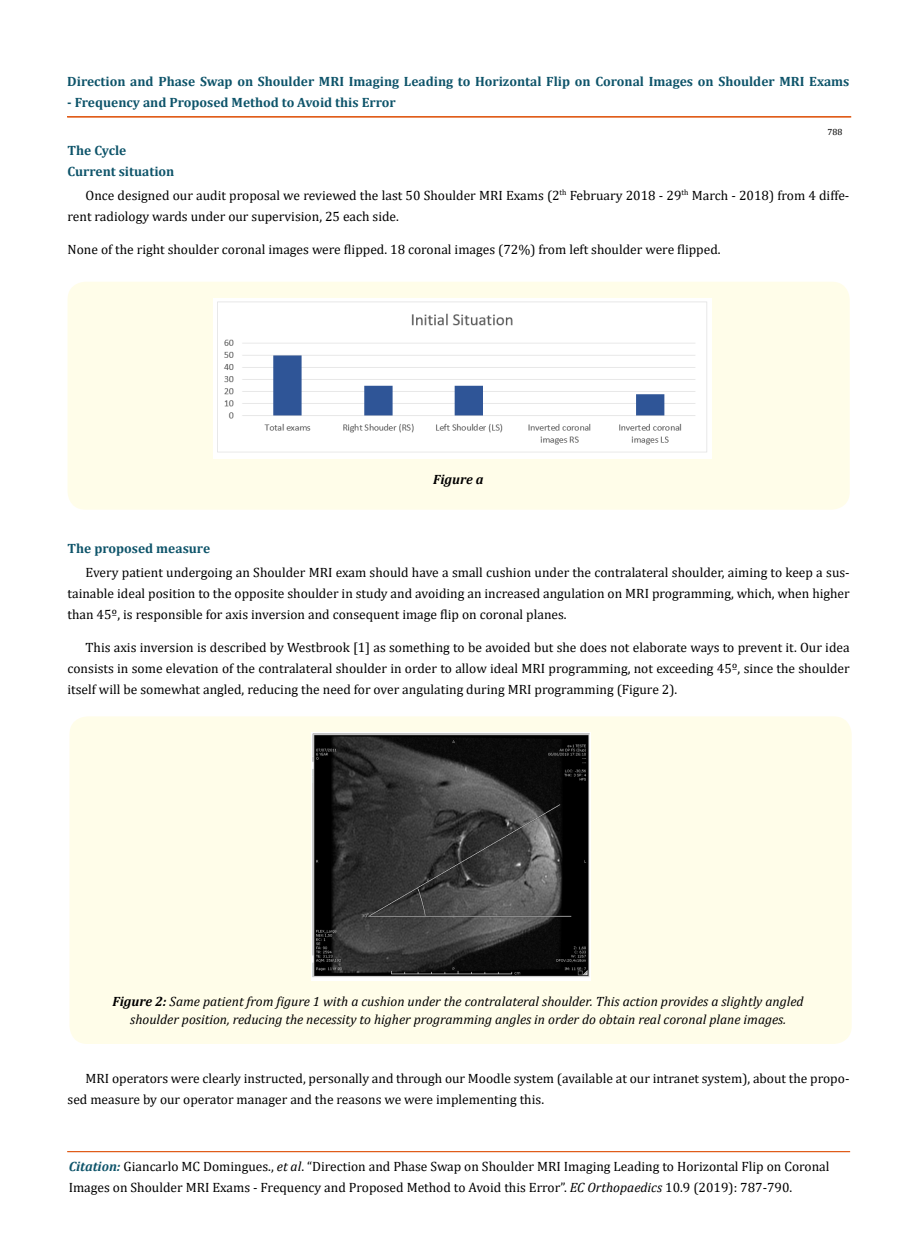
<style>
.page{position:relative;width:917px;height:1260px;background:#fff}
.page>*{position:absolute;margin:0;border:0;box-sizing:border-box;transform-origin:0 0}
.t1{font:13.5px/21px "Cambria";color:#000}
.t2{font:italic 13.5px/18px "Cambria";color:#000;text-align:center}
.t3{font:700 13.5px/21px "Cambria";color:#0e546a}
.t4{font:italic 700 13.5px "Cambria";color:#000}
.t5{font:9px "Cambria";color:#000}
.s1{font-weight:700}
.s2{font-weight:700;font-style:italic;color:#0e546a}
.s3{font-style:italic}
</style>
<div class="page">
<hr style="left:68px;top:117px;width:782px;height:1px;background:#e05d1a">
<div style="left:67px;top:116px;width:783px;height:1px;border:1px solid #e05d1a"></div>
<hr style="left:68px;top:1152px;width:781px;height:1px;background:#e05d1a">
<div style="left:68px;top:1151px;width:781px;height:1px;border:1px solid #e05d1a"></div>
<div style="left:68px;top:282px;width:781px;height:228px;background:#fffde9;border-radius:18px"></div>
<img style="left:214px;top:299px;width:498px;height:160px">
<div style="left:69px;top:716px;width:782px;height:328px;background:#fffde9;border-radius:18px"></div>
<img style="left:312px;top:732px;width:278px;height:249px">
<p class="t3" style="left:67px;top:70px;width:783px">Direction and Phase Swap on Shoulder MRI Imaging Leading to Horizontal Flip on Coronal Images on Shoulder MRI Exams</p>
<p class="t3" style="left:67px;top:91px;width:330px">- Frequency and Proposed Method to Avoid this Error</p>
<p class="t5" style="left:827px;top:127px;width:16px">788</p>
<p class="t3" style="left:68px;top:139px;width:108px">The Cycle<br>Current situation</p>
<p class="t1" style="left:67px;top:185px;width:783px;text-indent:18px">Once designed our audit proposal we reviewed the last 50 Shoulder MRI Exams (2<sup>th</sup> February 2018 - 29<sup>th</sup> March - 2018) from 4 diffe&shy;rent radiology wards under our supervision, 25 each side.</p>
<p class="t1" style="left:67px;top:239px;width:654px">None of the right shoulder coronal images were flipped. 18 coronal images (72%) from left shoulder were flipped.</p>
<p class="t4" style="left:433px;top:470px;width:52px">Figure a</p>
<p class="t3" style="left:67px;top:538px;width:144px">The proposed measure</p>
<p class="t1" style="left:67px;top:562px;width:783px;text-align:justify;text-indent:18px">Every patient undergoing an Shoulder MRI exam should have a small cushion under the contralateral shoulder, aiming to keep a sus&shy;tainable ideal position to the opposite shoulder in study and avoiding an increased angulation on MRI programming, which, when higher than 45º, is responsible for axis inversion and consequent image flip on coronal planes.</p>
<p class="t1" style="left:67px;top:637px;width:783px;text-align:justify;text-indent:18px">This axis inversion is described by Westbrook [1] as something to be avoided but she does not elaborate ways to prevent it. Our idea consists in some elevation of the contralateral shoulder in order to allow ideal MRI programming, not exceeding 45º, since the shoulder itself will be somewhat angled, reducing the need for over angulating during MRI programming (Figure 2).</p>
<p class="t2" style="left:113px;top:991px;width:692px"><span class="s1">Figure 2:</span> Same patient from figure 1 with a cushion under the contralateral shoulder. This action provides a slightly angled shoulder position, reducing the necessity to higher programming angles in order do obtain real coronal plane images.</p>
<p class="t1" style="left:68px;top:1068px;width:783px;text-indent:18px">MRI operators were clearly instructed, personally and through our Moodle system (available at our intranet system), about the propo&shy;sed measure by our operator manager and the reasons we were implementing this.</p>
<p class="t1" style="left:69px;top:1156px;width:762px"><span class="s2">Citation:</span> Giancarlo MC Domingues., <span class="s3">et al</span>. “Direction and Phase Swap on Shoulder MRI Imaging Leading to Horizontal Flip on Coronal<br>Images on Shoulder MRI Exams - Frequency and Proposed Method to Avoid this Error”. <span class="s3">EC Orthopaedics</span> 10.9 (2019): 787-790.</p>
</div>
